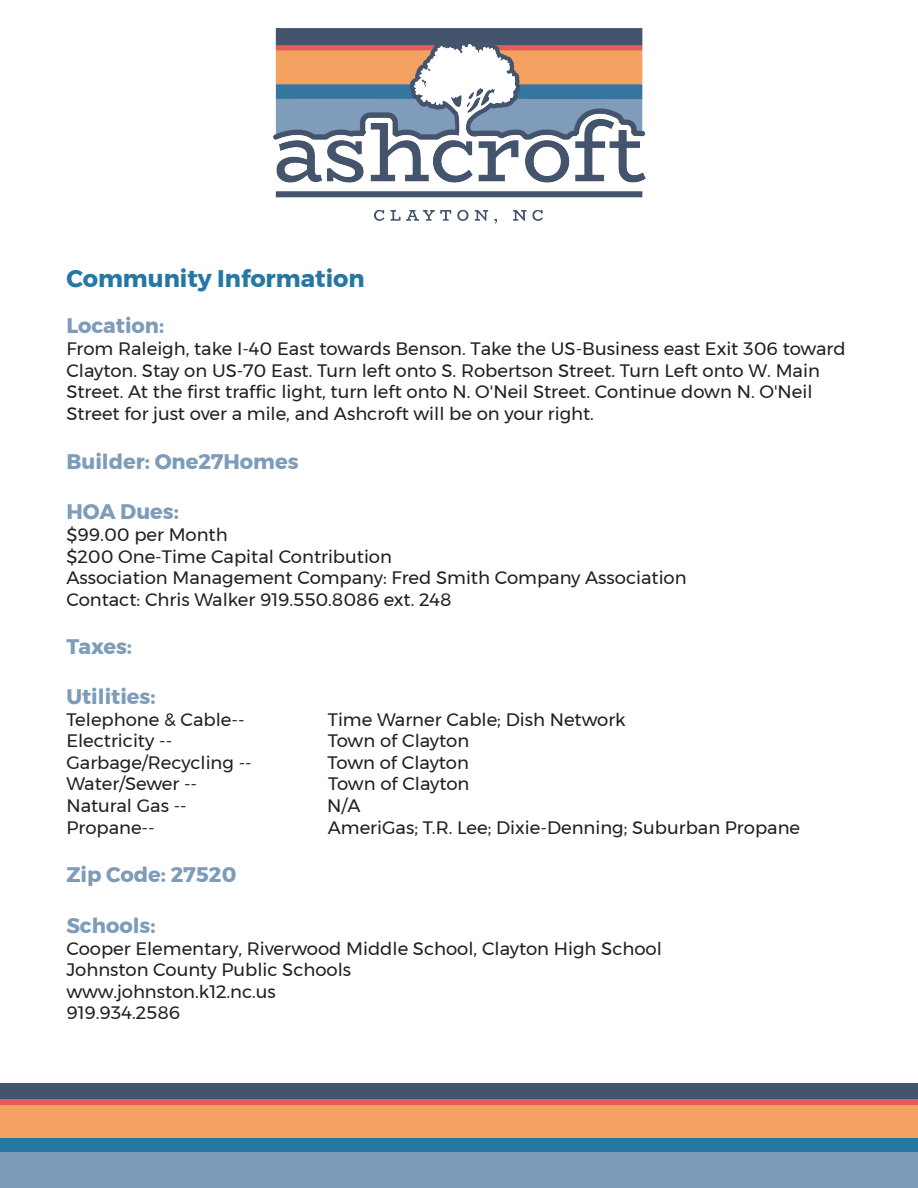
<style>
.page{position:relative;width:918px;height:1188px;background:#fff}
.page>*{position:absolute;margin:0;border:0;box-sizing:border-box;transform-origin:0 0}
.t1{font:700 24px "Montserrat";color:#2677a3}
.t2{font:700 21px "Montserrat";color:#7d9cb9}
.t3{font:18px/21.6px "Montserrat";color:#231f20}
</style>
<div class="page">
<img style="left:273px;top:28px;width:372px;height:196px">
<div style="left:0;top:1083px;width:918px;height:17px;background:#43546e"></div>
<div style="left:0;top:1100px;width:918px;height:5px;background:#e45c59"></div>
<div style="left:0;top:1105px;width:918px;height:34px;background:#f6a161"></div>
<div style="left:0;top:1139px;width:918px;height:14px;background:#2677a3"></div>
<div style="left:0;top:1153px;width:918px;height:35px;background:#7d9cb9"></div>
<h1 class="t1" style="left:66px;top:259px;width:300px">Community Information</h1>
<p class="t2" style="left:66px;top:309px;width:99px">Location:</p>
<p class="t3" style="left:66px;top:338px;width:781px">From Raleigh, take I-40 East towards Benson. Take the US-Business east Exit 306 toward Clayton. Stay on US-70 East. Turn left onto S. Robertson Street. Turn Left onto W. Main Street. At the first traffic light, turn left onto N. O'Neil Street. Continue down N. O'Neil Street for just over a mile, and Ashcroft will be on your right.</p>
<p class="t2" style="left:66px;top:445px;width:234px">Builder: One27Homes</p>
<p class="t2" style="left:66px;top:495px;width:114px">HOA Dues:</p>
<p class="t3" style="left:66px;top:524px;width:622px">$99.00 per Month<br>$200 One-Time Capital Contribution<br>Association Management Company: Fred Smith Company Association Contact: Chris Walker 919.550.8086 ext. 248</p>
<p class="t2" style="left:66px;top:630px;width:67px">Taxes:</p>
<p class="t2" style="left:66px;top:680px;width:91px">Utilities:</p>
<p class="t3" style="left:66px;top:708px;width:180px">Telephone &amp; Cable--</p>
<p class="t3" style="left:328px;top:708px;width:299px">Time Warner Cable; Dish Network</p>
<p class="t3" style="left:66px;top:730px;width:107px">Electricity --</p>
<p class="t3" style="left:328px;top:730px;width:143px">Town of Clayton</p>
<p class="t3" style="left:66px;top:751px;width:187px">Garbage/Recycling --</p>
<p class="t3" style="left:328px;top:751px;width:143px">Town of Clayton</p>
<p class="t3" style="left:66px;top:773px;width:132px">Water/Sewer --</p>
<p class="t3" style="left:328px;top:773px;width:143px">Town of Clayton</p>
<p class="t3" style="left:66px;top:795px;width:122px">Natural Gas --</p>
<p class="t3" style="left:327px;top:795px;width:35px">N/A</p>
<p class="t3" style="left:66px;top:816px;width:90px">Propane--</p>
<p class="t3" style="left:328px;top:816px;width:474px">AmeriGas; T.R. Lee; Dixie-Denning; Suburban Propane</p>
<p class="t2" style="left:66px;top:858px;width:172px">Zip Code: 27520</p>
<p class="t2" style="left:66px;top:909px;width:91px">Schools:</p>
<p class="t3" style="left:66px;top:937px;width:597px">Cooper Elementary, Riverwood Middle School, Clayton High School Johnston County Public Schools<br>www.johnston.k12.nc.us<br>919.934.2586</p>
</div>
